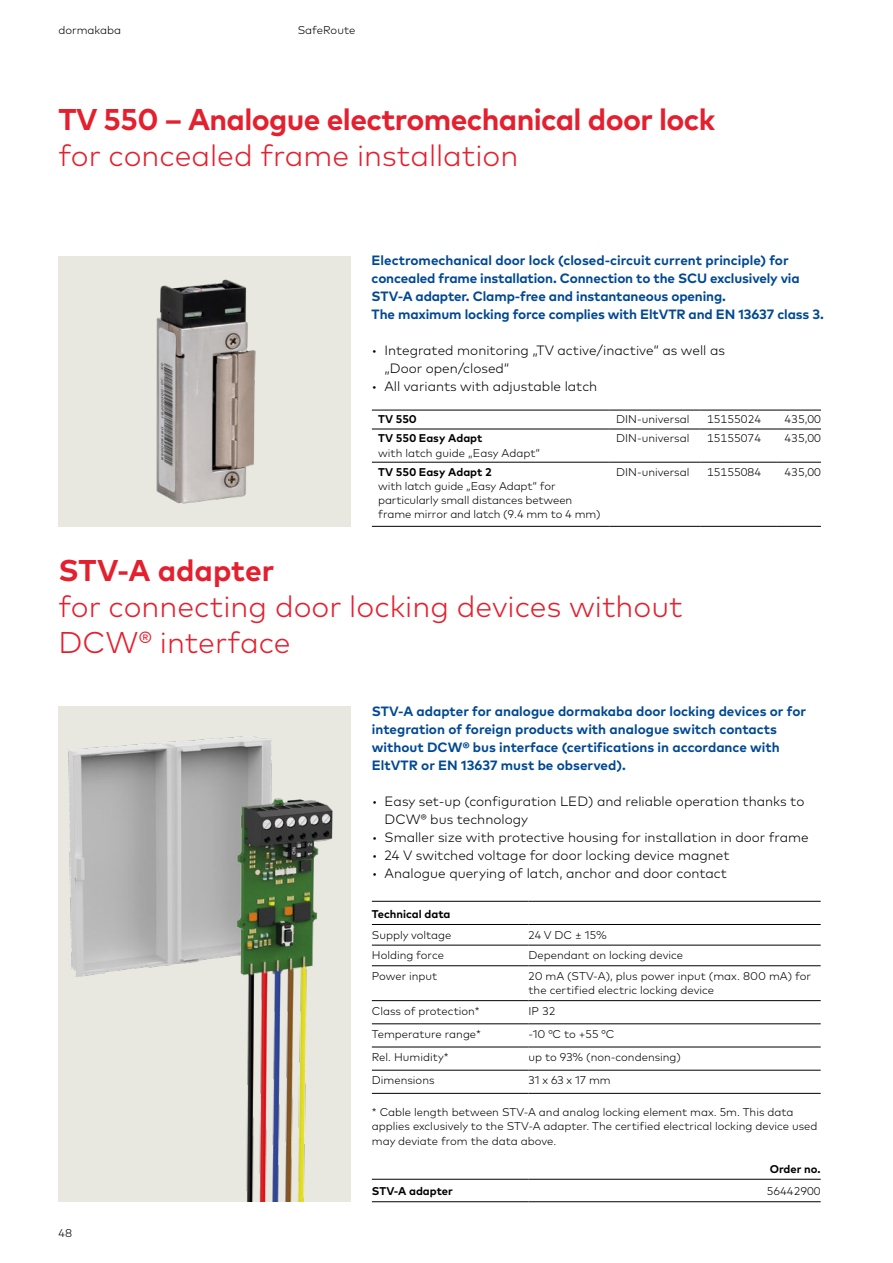
<style>
.page{position:relative;width:893px;height:1263px;background:#fff}
.page>*{position:absolute;margin:0;border:0;box-sizing:border-box;transform-origin:0 0}
.t1{font:300 30px/36px "Mark Pro";color:#e5202e}
.t2{font:700 30px "Mark Pro";letter-spacing:-.02em;color:#e5202e}
.t3{font:700 30px "Mark Pro";color:#e5202e}
.t4{font:700 13.5px/18px "Mark Pro";color:#004993}
.t5{font:300 13.5px/18px "Mark Pro";color:#000}
.t6{font:300 11.25px/14.2px "Mark Pro";color:#000}
.t7{font:700 11.25px "Mark Pro";color:#000}
</style>
<div class="page">
<hr style="left:372px;top:901px;width:157px;height:1px;background:#000">
<hr style="left:529px;top:901px;width:292px;height:1px;background:#000">
<hr style="left:372px;top:924px;width:157px;height:1px;background:#000">
<hr style="left:529px;top:924px;width:292px;height:1px;background:#000">
<hr style="left:372px;top:945px;width:157px;height:1px;background:#000">
<hr style="left:529px;top:945px;width:292px;height:1px;background:#000">
<hr style="left:372px;top:965px;width:157px;height:1px;background:#000">
<hr style="left:529px;top:965px;width:292px;height:1px;background:#000">
<hr style="left:372px;top:1000px;width:157px;height:1px;background:#000">
<hr style="left:529px;top:1000px;width:292px;height:1px;background:#000">
<hr style="left:372px;top:1023px;width:157px;height:1px;background:#000">
<hr style="left:529px;top:1023px;width:292px;height:1px;background:#000">
<hr style="left:372px;top:1047px;width:157px;height:1px;background:#000">
<hr style="left:529px;top:1047px;width:292px;height:1px;background:#000">
<hr style="left:372px;top:1070px;width:157px;height:1px;background:#000">
<hr style="left:529px;top:1070px;width:292px;height:1px;background:#000">
<hr style="left:372px;top:1093px;width:157px;height:1px;background:#000">
<hr style="left:529px;top:1093px;width:292px;height:1px;background:#000">
<hr style="left:372px;top:1179px;width:157px;height:1px;background:#000">
<hr style="left:529px;top:1179px;width:292px;height:1px;background:#000">
<hr style="left:372px;top:1201px;width:157px;height:1px;background:#000">
<hr style="left:529px;top:1201px;width:292px;height:1px;background:#000">
<img style="left:58px;top:706px;width:293px;height:495px">
<img style="left:58px;top:256px;width:293px;height:270px">
<hr style="left:372px;top:410px;width:238px;height:1px;background:#000">
<hr style="left:610px;top:410px;width:91px;height:1px;background:#000">
<hr style="left:701px;top:410px;width:76px;height:1px;background:#000">
<hr style="left:777px;top:410px;width:44px;height:1px;background:#000">
<hr style="left:372px;top:429px;width:238px;height:1px;background:#000">
<hr style="left:610px;top:429px;width:91px;height:1px;background:#000">
<hr style="left:701px;top:429px;width:76px;height:1px;background:#000">
<hr style="left:777px;top:429px;width:44px;height:1px;background:#000">
<hr style="left:372px;top:462px;width:238px;height:1px;background:#000">
<hr style="left:610px;top:462px;width:91px;height:1px;background:#000">
<hr style="left:701px;top:462px;width:76px;height:1px;background:#000">
<hr style="left:777px;top:462px;width:44px;height:1px;background:#000">
<hr style="left:372px;top:526px;width:238px;height:1px;background:#000">
<hr style="left:610px;top:526px;width:91px;height:1px;background:#000">
<hr style="left:701px;top:526px;width:76px;height:1px;background:#000">
<hr style="left:777px;top:526px;width:44px;height:1px;background:#000">
<p class="t6" style="left:58px;top:22px;width:64px">dormakaba</p>
<p class="t6" style="left:298px;top:22px;width:59px">SafeRoute</p>
<h1 class="t2" style="left:58px;top:97px;width:658px">TV 550 – Analogue electromechanical door lock</h1>
<h1 class="t1" style="left:58px;top:136px;width:462px">for concealed frame installation</h1>
<p class="t4" style="left:372px;top:251px;width:454px">Electromechanical door lock (closed-circuit current principle) for concealed frame installation. Connection to the SCU exclusively via STV-A adapter. Clamp-free and instantaneous opening.<br>The maximum locking force complies with EltVTR and EN 13637 class 3.</p>
<p class="t5" style="left:384px;top:341px;width:342px;text-indent:-13px">• Integrated monitoring „TV active/inactive“ as well as „Door open/closed“</p>
<p class="t5" style="left:372px;top:377px;width:227px">• All variants with adjustable latch</p>
<p class="t7" style="left:378px;top:411px;width:40px">TV 550</p>
<p class="t6" style="left:616px;top:411px;width:75px">DIN-universal</p>
<p class="t6" style="left:707px;top:411px;width:55px">15155024</p>
<p class="t6" style="left:784px;top:411px;width:38px">435,00</p>
<p class="t7" style="left:378px;top:430px;width:106px">TV 550 Easy Adapt</p>
<p class="t6" style="left:378px;top:445px;width:164px">with latch guide „Easy Adapt“</p>
<p class="t6" style="left:616px;top:430px;width:75px">DIN-universal</p>
<p class="t6" style="left:707px;top:430px;width:55px">15155074</p>
<p class="t6" style="left:784px;top:430px;width:38px">435,00</p>
<p class="t7" style="left:378px;top:463px;width:115px">TV 550 Easy Adapt 2</p>
<p class="t6" style="left:378px;top:478px;width:224px">with latch guide „Easy Adapt“ for particularly small distances between frame mirror and latch (9.4 mm to 4 mm)</p>
<p class="t6" style="left:616px;top:464px;width:75px">DIN-universal</p>
<p class="t6" style="left:707px;top:464px;width:55px">15155084</p>
<p class="t6" style="left:784px;top:464px;width:38px">435,00</p>
<h1 class="t3" style="left:58px;top:547px;width:217px">STV-A adapter</h1>
<h1 class="t1" style="left:58px;top:586px;width:626px">for connecting door locking devices without<br>DCW® interface</h1>
<p class="t4" style="left:372px;top:701px;width:436px">STV-A adapter for analogue dormakaba door locking devices or for integration of foreign products with analogue switch contacts without DCW® bus interface (certifications in accordance with EltVTR or EN 13637 must be observed).</p>
<p class="t5" style="left:385px;top:791px;width:421px;text-indent:-13px">• Easy set-up (configuration LED) and reliable operation thanks to<br>DCW® bus technology</p>
<p class="t5" style="left:372px;top:827px;width:438px">• Smaller size with protective housing for installation in door frame</p>
<p class="t5" style="left:372px;top:845px;width:359px">• 24 V switched voltage for door locking device magnet</p>
<p class="t5" style="left:372px;top:863px;width:357px">• Analogue querying of latch, anchor and door contact</p>
<p class="t6" style="left:58px;top:1225px;width:15px">48</p>
<p class="t7" style="left:372px;top:905px;width:80px">Technical data</p>
<p class="t6" style="left:372px;top:927px;width:81px">Supply voltage</p>
<p class="t6" style="left:529px;top:927px;width:80px">24 V DC ± 15%</p>
<p class="t6" style="left:372px;top:947px;width:74px">Holding force</p>
<p class="t6" style="left:529px;top:947px;width:156px">Dependant on locking device</p>
<p class="t6" style="left:372px;top:968px;width:67px">Power input</p>
<p class="t6" style="left:529px;top:968px;width:284px">20 mA (STV-A), plus power input (max. 800 mA) for the certified electric locking device</p>
<p class="t6" style="left:372px;top:1003px;width:109px">Class of protection*</p>
<p class="t6" style="left:529px;top:1003px;width:28px">IP 32</p>
<p class="t6" style="left:372px;top:1026px;width:111px">Temperature range*</p>
<p class="t6" style="left:529px;top:1026px;width:87px">-10 °C to +55 °C</p>
<p class="t6" style="left:372px;top:1049px;width:78px">Rel. Humidity*</p>
<p class="t6" style="left:529px;top:1049px;width:154px">up to 93% (non-condensing)</p>
<p class="t6" style="left:372px;top:1072px;width:64px">Dimensions</p>
<p class="t6" style="left:529px;top:1072px;width:84px">31 x 63 x 17 mm</p>
<p class="t6" style="left:372px;top:1104px;width:447px">* Cable length between STV-A and analog locking element max. 5m. This data applies exclusively to the STV‑A adapter. The certified electrical locking device used may deviate from the data above.</p>
<p class="t7" style="left:770px;top:1160px;width:52px">Order no.</p>
<p class="t7" style="left:372px;top:1182px;width:82px">STV-A adapter</p>
<p class="t6" style="left:767px;top:1183px;width:55px">56442900</p>
</div>
